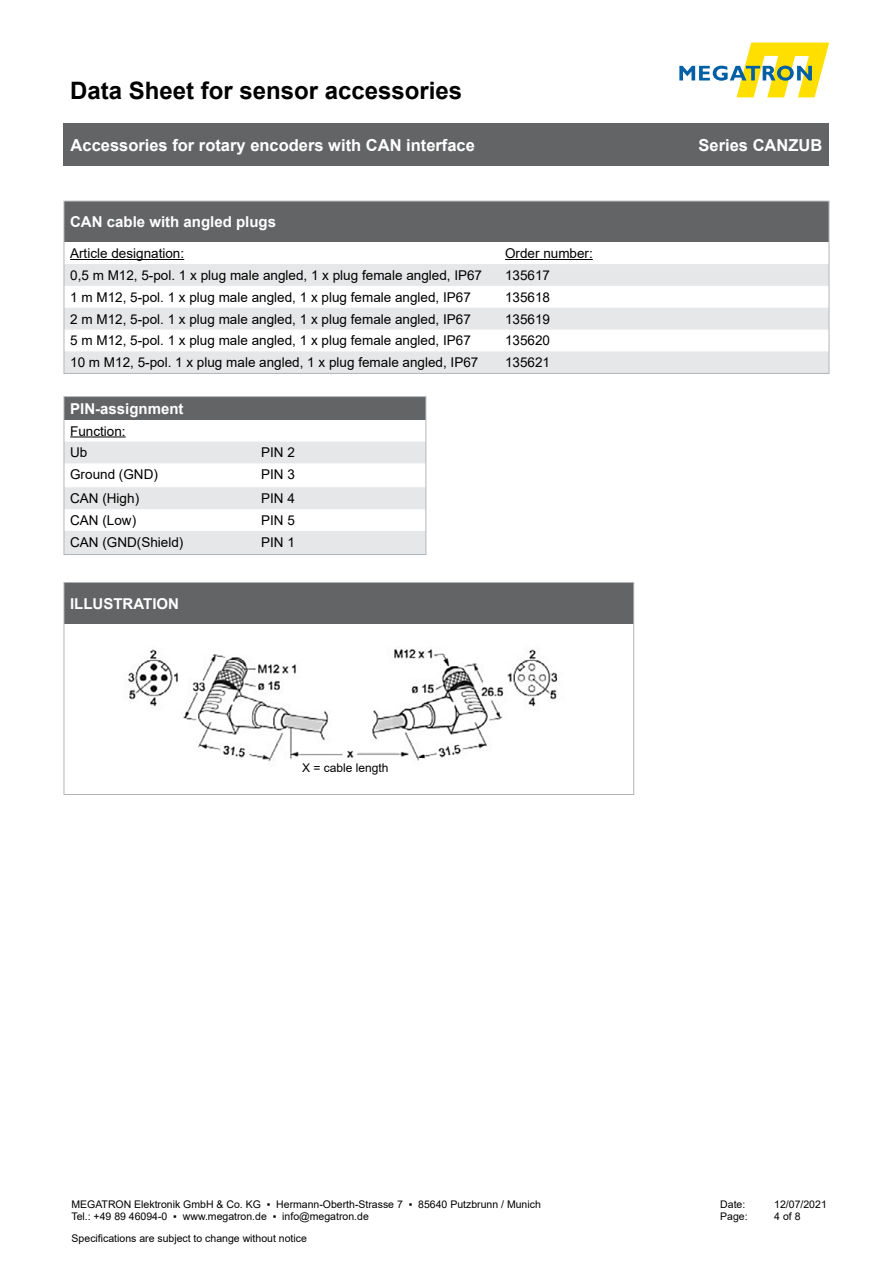
<style>
.page{position:relative;width:893px;height:1263px;background:#fff}
.page>*{position:absolute;margin:0;border:0;box-sizing:border-box;transform-origin:0 0}
.t1{font:700 24px "Arial";color:#000}
.t2{font:700 16.5px "Arial";color:#fff}
.t3{font:700 15px "Arial";color:#fff}
.t4{font:13.5px/21.9px "Arial";color:#000}
.t5{font:12px "Arial";color:#000}
.t6{font:10.5px/12.6px "Arial";color:#000}
</style>
<div class="page">
<svg style="left:679px;top:43px;width:150px;height:54px"></svg>
<div style="left:64px;top:123px;width:765px;height:43px;background:#636466"></div>
<div style="left:64px;top:201px;width:765px;height:41px;background:#636466"></div>
<svg style="left:66px;top:264px;width:761px;height:108px;fill:#e6e7e8"></svg>
<hr style="left:70px;top:259px;width:114px;height:1px;background:#000">
<hr style="left:505px;top:259px;width:88px;height:1px;background:#000">
<div style="left:64px;top:201px;width:765px;height:173px;border:1px solid #b1b4b6"></div>
<div style="left:64px;top:397px;width:362px;height:23px;background:#636466"></div>
<svg style="left:66px;top:441px;width:358px;height:112px"></svg>
<hr style="left:70px;top:436px;width:56px;height:1px;background:#000">
<div style="left:64px;top:396px;width:362px;height:159px;border:1px solid #b1b4b6"></div>
<div style="left:64px;top:583px;width:569px;height:41px;background:#636466"></div>
<div style="left:64px;top:582px;width:570px;height:213px;border:1px solid #b1b4b6"></div>
<img style="left:128px;top:649px;width:430px;height:113px">
<h1 class="t1" style="left:70px;top:73px;width:394px">Data Sheet for sensor accessories</h1>
<p class="t2" style="left:71px;top:133px;width:406px">Accessories for rotary encoders with CAN interface</p>
<p class="t2" style="left:699px;top:134px;width:125px">Series CANZUB</p>
<p class="t3" style="left:70px;top:211px;width:207px">CAN cable with angled plugs</p>
<p class="t4" style="left:70px;top:242px;width:116px">Article designation:</p>
<p class="t4" style="left:505px;top:242px;width:89px">Order number:</p>
<p class="t4" style="left:70px;top:264px;width:413px">0,5 m M12, 5-pol. 1 x plug male angled, 1 x plug female angled, IP67</p>
<p class="t4" style="left:505px;top:264px;width:47px">135617</p>
<p class="t4" style="left:70px;top:286px;width:402px">1 m M12, 5-pol. 1 x plug male angled, 1 x plug female angled, IP67</p>
<p class="t4" style="left:505px;top:286px;width:47px">135618</p>
<p class="t4" style="left:70px;top:308px;width:402px">2 m M12, 5-pol. 1 x plug male angled, 1 x plug female angled, IP67</p>
<p class="t4" style="left:505px;top:308px;width:47px">135619</p>
<p class="t4" style="left:70px;top:330px;width:402px">5 m M12, 5-pol. 1 x plug male angled, 1 x plug female angled, IP67</p>
<p class="t4" style="left:505px;top:330px;width:47px">135620</p>
<p class="t4" style="left:70px;top:351px;width:410px">10 m M12, 5-pol. 1 x plug male angled, 1 x plug female angled, IP67</p>
<p class="t4" style="left:505px;top:351px;width:47px">135621</p>
<p class="t3" style="left:70px;top:398px;width:115px">PIN-assignment</p>
<p class="t4" style="left:70px;top:420px;width:57px">Function:<br>Ub</p>
<p class="t4" style="left:261px;top:442px;width:35px">PIN 2</p>
<p class="t4" style="left:70px;top:463px;width:89px">Ground (GND)</p>
<p class="t4" style="left:261px;top:463px;width:35px">PIN 3</p>
<p class="t4" style="left:70px;top:487px;width:70px">CAN (High)</p>
<p class="t4" style="left:261px;top:487px;width:35px">PIN 4</p>
<p class="t4" style="left:70px;top:509px;width:68px">CAN (Low)</p>
<p class="t4" style="left:261px;top:509px;width:35px">PIN 5</p>
<p class="t4" style="left:70px;top:531px;width:115px">CAN (GND(Shield)</p>
<p class="t4" style="left:261px;top:531px;width:35px">PIN 1</p>
<p class="t3" style="left:70px;top:593px;width:110px">ILLUSTRATION</p>
<p class="t5" style="left:302px;top:760px;width:88px">X = cable length</p>
<p class="t6" style="left:71px;top:1198px;width:471px">MEGATRON Elektronik GmbH &amp; Co. KG ▪ Hermann-Oberth-Strasse 7 ▪ 85640 Putzbrunn / Munich<br>Tel.: +49 89 46094-0 ▪ www.megatron.de ▪ info@megatron.de</p>
<p class="t6" style="left:720px;top:1198px;width:27px">Date:</p>
<p class="t6" style="left:774px;top:1198px;width:54px">12/07/2021</p>
<p class="t6" style="left:720px;top:1210px;width:29px">Page:</p>
<p class="t6" style="left:774px;top:1210px;width:28px">4 of 8</p>
<p class="t6" style="left:72px;top:1232px;width:237px">Specifications are subject to change without notice</p>
</div>
